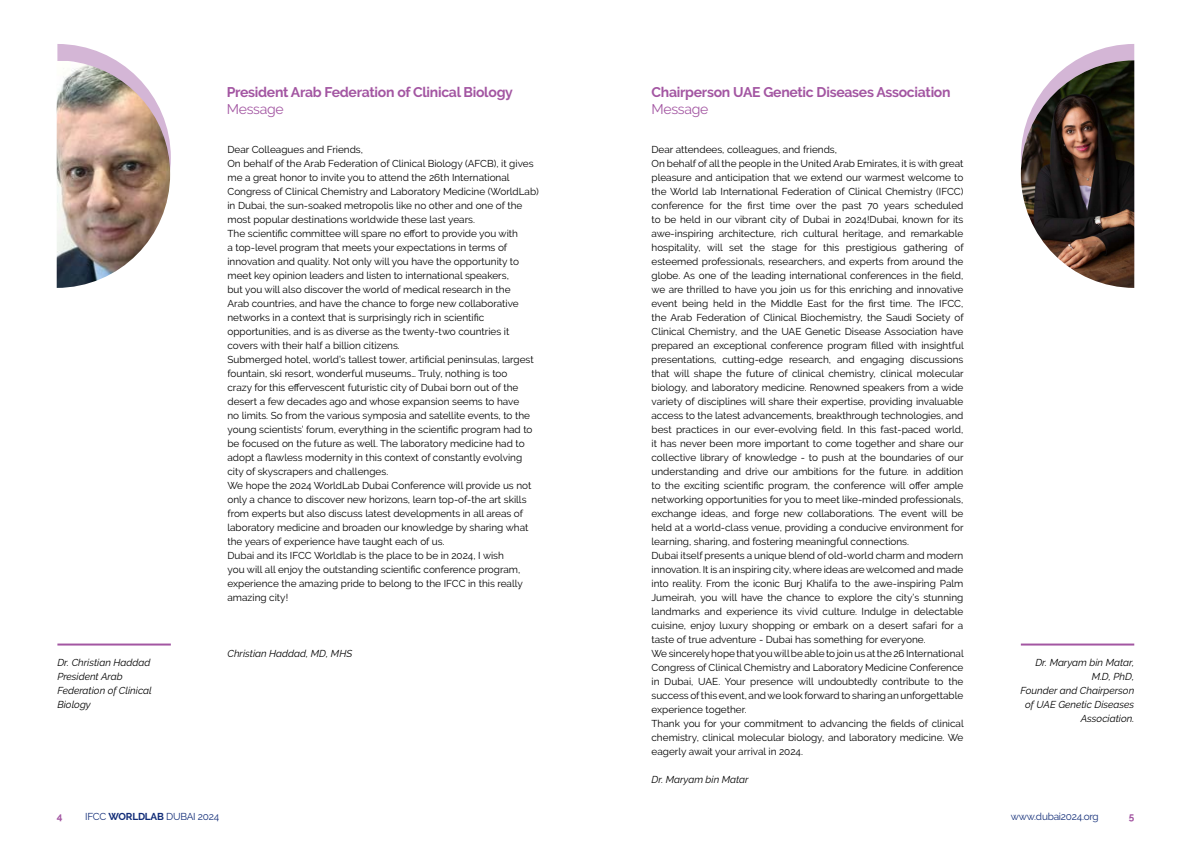
<style>
.page{position:relative;width:1191px;height:842px;background:#fff}
.page>*{position:absolute;margin:0;border:0;box-sizing:border-box;transform-origin:0 0}
.t1{font:700 14px "Raleway";letter-spacing:-.02em;color:#a356a2}
.t2{font:14px "Raleway";letter-spacing:-.02em;color:#a356a2}
.t3{font:10px/14px "Raleway";color:#000}
.t4{font:italic 10px/14px "Raleway";color:#000}
.t5{font:10px "Raleway";letter-spacing:-.02em;color:#122d78}
.t6{font:700 10px "Raleway";color:#a356a2}
.s1{font-weight:700}
</style>
<div class="page">
<svg style="left:57px;top:44px;width:114px;height:135px"></svg>
<img style="left:57px;top:61px;width:113px;height:227px">
<hr style="left:57px;top:643px;width:114px;height:2px;background:#a356a2">
<svg style="left:1077px;top:44px;width:57px;height:16px"></svg>
<img style="left:1020px;top:60px;width:114px;height:228px">
<hr style="left:1020px;top:643px;width:114px;height:2px;background:#a356a2">
<p class="t4" style="left:57px;top:655px;width:94px">Dr. Christian Haddad</p>
<p class="t4" style="left:57px;top:669px;width:96px">President Arab<br>Federation of Clinical<br>Biology</p>
<p class="t1" style="left:227px;top:84px;width:288px">President Arab Federation of Clinical Biology</p>
<p class="t2" style="left:227px;top:101px;width:58px">Message</p>
<p class="t3" style="left:227px;top:142px;width:137px">Dear Colleagues and Friends,</p>
<p class="t3" style="left:227px;top:156px;width:313px">On behalf of the Arab Federation of Clinical Biology (AFCB), it gives me a great honor to invite you to attend the 26th International Congress of Clinical Chemistry and Laboratory Medicine (WorldLab) in Dubai, the sun-soaked metropolis like no other and one of the most popular destinations worldwide these last years.</p>
<p class="t3" style="left:227px;top:226px;width:293px">The scientific committee will spare no effort to provide you with a top-level program that meets your expectations in terms of innovation and quality. Not only will you have the opportunity to meet key opinion leaders and listen to international speakers, but you will also discover the world of medical research in the Arab countries, and have the chance to forge new collaborative networks in a context that is surprisingly rich in scientific opportunities, and is as diverse as the twenty-two countries it covers with their half a billion citizens.</p>
<p class="t3" style="left:227px;top:352px;width:308px">Submerged hotel, world’s tallest tower, artificial peninsulas, largest fountain, ski resort, wonderful museums… Truly, nothing is too crazy for this effervescent futuristic city of Dubai born out of the desert a few decades ago and whose expansion seems to have<br>no limits. So from the various symposia and satellite events, to the young scientists’ forum, everything in the scientific program had to be focused on the future as well. The laboratory medicine had to adopt a flawless modernity in this context of constantly evolving city of skyscrapers and challenges.</p>
<p class="t3" style="left:227px;top:478px;width:305px">We hope the 2024 WorldLab Dubai Conference will provide us not only a chance to discover new horizons, learn top-of-the art skills from experts but also discuss latest developments in all areas of laboratory medicine and broaden our knowledge by sharing what the years of experience have taught each of us.</p>
<p class="t3" style="left:227px;top:548px;width:297px">Dubai and its IFCC Worldlab is the place to be in 2024, I wish you will all enjoy the outstanding scientific conference program, experience the amazing pride to belong to the IFCC in this really amazing city!</p>
<p class="t4" style="left:227px;top:646px;width:126px">Christian Haddad, MD, MHS</p>
<p class="t1" style="left:651px;top:84px;width:301px">Chairperson UAE Genetic Diseases Association</p>
<p class="t2" style="left:651px;top:101px;width:58px">Message</p>
<p class="t3" style="left:651px;top:142px;width:187px">Dear attendees, colleagues, and friends,</p>
<p class="t3" style="left:651px;top:156px;width:314px;text-align:justify">On behalf of all the people in the United Arab Emirates, it is with great pleasure and anticipation that we extend our warmest welcome to the World lab International Federation of Clinical Chemistry (IFCC) conference for the first time over the past 70 years scheduled to be held in our vibrant city of Dubai in 2024!Dubai, known for its awe-inspiring architecture, rich cultural heritage, and remarkable hospitality, will set the stage for this prestigious gathering of esteemed professionals, researchers, and experts from around the globe. As one of the leading international conferences in the field, we are thrilled to have you join us for this enriching and innovative event being held in the Middle East for the first time. The IFCC, the Arab Federation of Clinical Biochemistry, the Saudi Society of Clinical Chemistry, and the UAE Genetic Disease Association have prepared an exceptional conference program filled with insightful presentations, cutting-edge research, and engaging discussions that will shape the future of clinical chemistry, clinical molecular biology, and laboratory medicine. Renowned speakers from a wide variety of disciplines will share their expertise, providing invaluable access to the latest advancements, breakthrough technologies, and best practices in our ever-evolving field. In this fast-paced world, it has never been more important to come together and share our collective library of knowledge - to push at the boundaries of our understanding and drive our ambitions for the future. in addition to the exciting scientific program, the conference will offer ample networking opportunities for you to meet like-minded professionals, exchange ideas, and forge new collaborations. The event will be held at a world-class venue, providing a conducive environment for learning, sharing, and fostering meaningful connections.</p>
<p class="t3" style="left:651px;top:548px;width:313px;text-align:justify">Dubai itself presents a unique blend of old-world charm and modern innovation. It is an inspiring city, where ideas are welcomed and made into reality. From the iconic Burj Khalifa to the awe-inspiring Palm Jumeirah, you will have the chance to explore the city’s stunning landmarks and experience its vivid culture. Indulge in delectable cuisine, enjoy luxury shopping or embark on a desert safari for a taste of true adventure - Dubai has something for everyone.</p>
<p class="t3" style="left:651px;top:646px;width:314px;text-align:justify">We sincerely hope that you will be able to join us at the 26 International Congress of Clinical Chemistry and Laboratory Medicine Conference in Dubai, UAE. Your presence will undoubtedly contribute to the success of this event, and we look forward to sharing an unforgettable experience together.</p>
<p class="t3" style="left:651px;top:716px;width:314px;text-align:justify">Thank you for your commitment to advancing the fields of clinical chemistry, clinical molecular biology, and laboratory medicine. We eagerly await your arrival in 2024.</p>
<p class="t4" style="left:651px;top:772px;width:99px">Dr. Maryam bin Matar</p>
<p class="t4" style="left:1035px;top:655px;width:100px">Dr. Maryam bin Matar,</p>
<p class="t4" style="left:1091px;top:669px;width:44px">M.D, PhD,</p>
<p class="t4" style="left:1020px;top:683px;width:115px;text-align:right">Founder and Chairperson of UAE Genetic Diseases<br>Association.</p>
<p class="t6" style="left:57px;top:811px;width:7px">4</p>
<p class="t5" style="left:85px;top:811px;width:136px">IFCC <span class="s1">WORLDLAB</span> DUBAI 2024</p>
<p class="t5" style="left:1011px;top:811px;width:89px">www.dubai2024.org</p>
<p class="t6" style="left:1128px;top:811px;width:7px">5</p>
</div>
